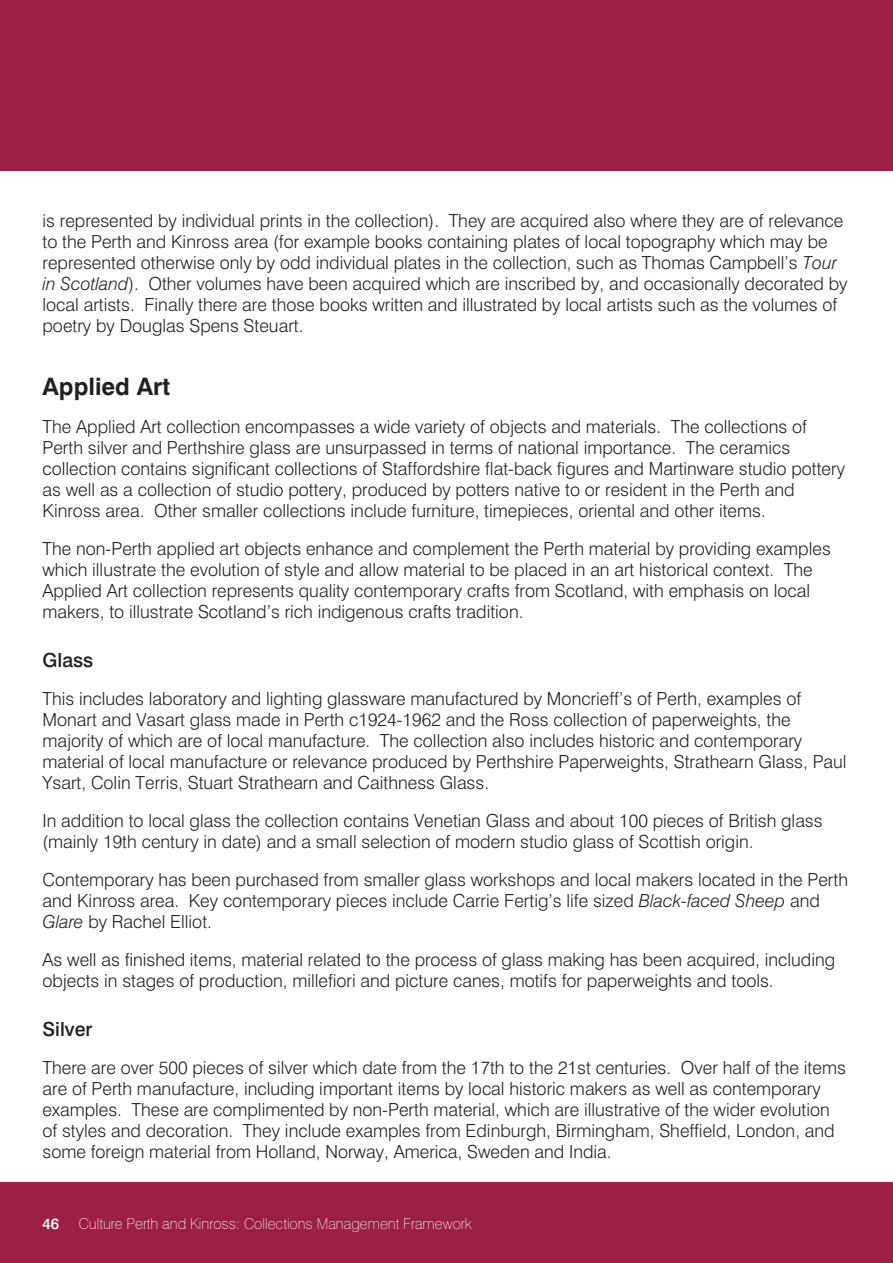
<style>
.page{position:relative;width:893px;height:1263px;background:#fff}
.page>*{position:absolute;margin:0;border:0;box-sizing:border-box;transform-origin:0 0}
.t1{font:700 24px "Swiss 721 BT";color:#231f20}
.t2{font:500 19.5px "Swiss 721 BT";color:#231f20}
.t3{font:300 18px/21px "Swiss 721 BT";color:#231f20}
.t4{font:100 15px "Swiss 721 BT";color:#fff}
.t5{font:500 15px "Swiss 721 BT";color:#fff}
.s1{font-style:italic}
</style>
<div class="page">
<div style="left:0;top:1182px;width:893px;height:81px;background:#9c2046"></div>
<div style="left:0;top:0;width:893px;height:170px;background:#9c2046"></div>
<p class="t3" style="left:43px;top:210px;width:806px">is represented by individual prints in the collection). They are acquired also where they are of relevance to the Perth and Kinross area (for example books containing plates of local topography which may be represented otherwise only by odd individual plates in the collection, such as Thomas Campbell’s <span class="s1">Tour in Scotland</span>). Other volumes have been acquired which are inscribed by, and occasionally decorated by local artists. Finally there are those books written and illustrated by local artists such as the volumes of poetry by Douglas Spens Steuart.</p>
<p class="t1" style="left:43px;top:372px;width:129px">Applied Art</p>
<p class="t3" style="left:43px;top:416px;width:804px">The Applied Art collection encompasses a wide variety of objects and materials. The collections of Perth silver and Perthshire glass are unsurpassed in terms of national importance. The ceramics collection contains significant collections of Staffordshire flat-back figures and Martinware studio pottery as well as a collection of studio pottery, produced by potters native to or resident in the Perth and Kinross area. Other smaller collections include furniture, timepieces, oriental and other items.</p>
<p class="t3" style="left:43px;top:538px;width:790px">The non-Perth applied art objects enhance and complement the Perth material by providing examples which illustrate the evolution of style and allow material to be placed in an art historical context. The Applied Art collection represents quality contemporary crafts from Scotland, with emphasis on local makers, to illustrate Scotland’s rich indigenous crafts tradition.</p>
<p class="t2" style="left:43px;top:648px;width:52px">Glass</p>
<p class="t3" style="left:43px;top:688px;width:806px">This includes laboratory and lighting glassware manufactured by Moncrieff’s of Perth, examples of Monart and Vasart glass made in Perth c1924-1962 and the Ross collection of paperweights, the majority of which are of local manufacture. The collection also includes historic and contemporary material of local manufacture or relevance produced by Perthshire Paperweights, Strathearn Glass, Paul Ysart, Colin Terris, Stuart Strathearn and Caithness Glass.</p>
<p class="t3" style="left:43px;top:810px;width:782px">In addition to local glass the collection contains Venetian Glass and about 100 pieces of British glass (mainly 19th century in date) and a small selection of modern studio glass of Scottish origin.</p>
<p class="t3" style="left:43px;top:869px;width:807px">Contemporary has been purchased from smaller glass workshops and local makers located in the Perth and Kinross area. Key contemporary pieces include Carrie Fertig’s life sized <span class="s1">Black-faced Sheep</span> and<br><span class="s1">Glare</span> by Rachel Elliot.</p>
<p class="t3" style="left:43px;top:949px;width:794px">As well as finished items, material related to the process of glass making has been acquired, including objects in stages of production, millefiori and picture canes, motifs for paperweights and tools.</p>
<p class="t2" style="left:43px;top:1017px;width:51px">Silver</p>
<p class="t3" style="left:43px;top:1057px;width:805px">There are over 500 pieces of silver which date from the 17th to the 21st centuries. Over half of the items are of Perth manufacture, including important items by local historic makers as well as contemporary examples. These are complimented by non-Perth material, which are illustrative of the wider evolution of styles and decoration. They include examples from Edinburgh, Birmingham, Sheffield, London, and some foreign material from Holland, Norway, America, Sweden and India.</p>
<p class="t5" style="left:43px;top:1214px;width:18px">46</p>
<p class="t4" style="left:79px;top:1214px;width:395px">Culture Perth and Kinross: Collections Management Framework</p>
</div>
